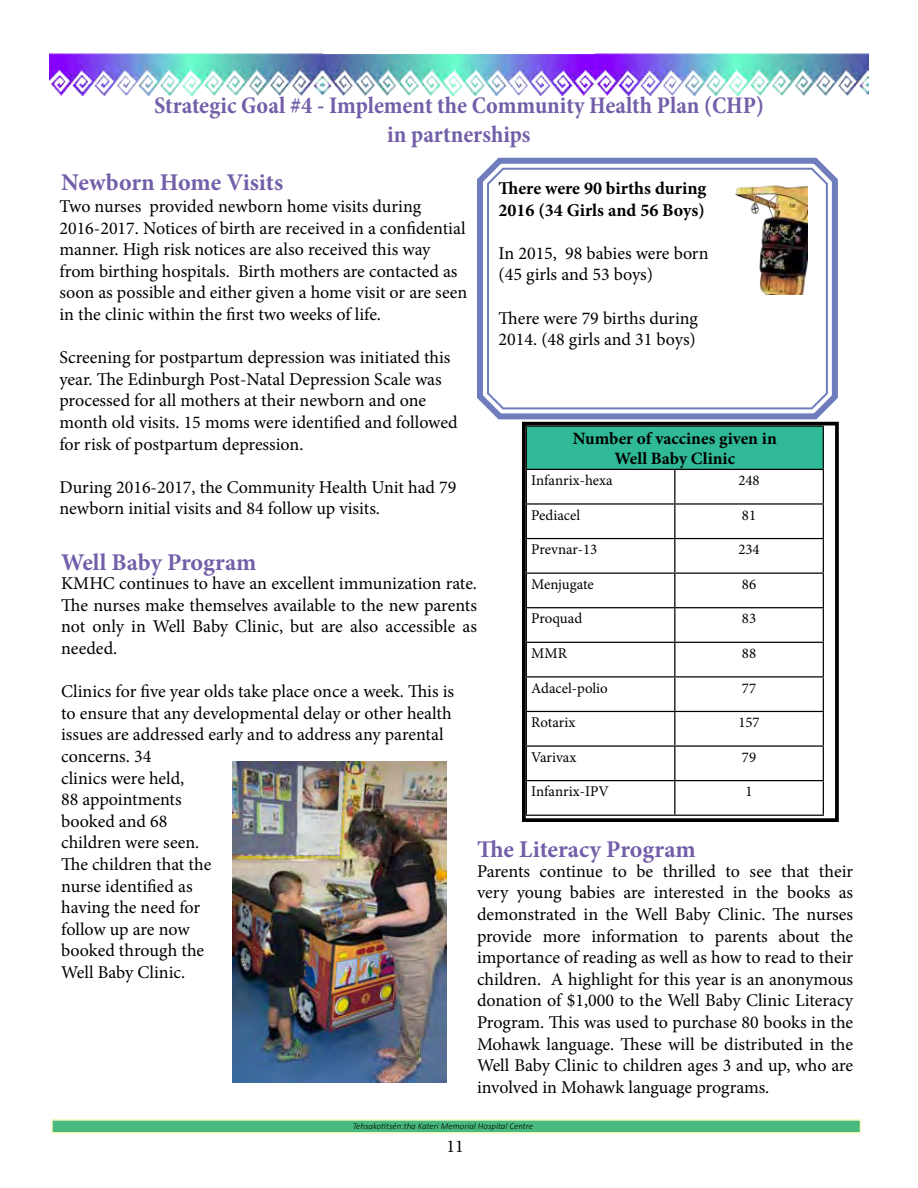
<style>
.page{position:relative;width:918px;height:1188px;background:#fff}
.page>*{position:absolute;margin:0;border:0;box-sizing:border-box;transform-origin:0 0}
.t1{font:700 condensed 24px/28.8px "Minion Pro";color:#735fa9;text-align:center}
.t2{font:700 24px "Minion Pro";letter-spacing:-.005em;color:#735fa9}
.t3{font:18px/21.6px "Minion Pro";color:#000}
.t4{font:700 18px/21.6px "Minion Pro";color:#000}
.t5{font:700 17.4px/20.9px "Minion Pro";color:#000;text-align:center}
.t6{font:14.85px "Minion Pro";color:#000}
.t7{font:italic 300 9px "Calibri";color:#000}
</style>
<div class="page">
<svg style="left:477px;top:157px;width:362px;height:265px"></svg>
<div style="left:487px;top:168px;width:341px;height:241px;border:2px solid #6f7dbd;border-radius:15px"></div>
<div style="left:526px;top:426px;width:297px;height:43px;background:#30b996"></div>
<hr style="left:823px;top:427px;width:1px;height:42px;background:#000">
<hr style="left:526px;top:469px;width:149px;height:1px;background:#000">
<hr style="left:675px;top:469px;width:149px;height:1px;background:#000">
<hr style="left:674px;top:470px;width:1px;height:33px;background:#000">
<hr style="left:823px;top:470px;width:1px;height:33px;background:#000">
<hr style="left:526px;top:503px;width:149px;height:2px;background:#000">
<hr style="left:675px;top:503px;width:149px;height:2px;background:#000">
<hr style="left:674px;top:505px;width:1px;height:33px;background:#000">
<hr style="left:823px;top:505px;width:1px;height:33px;background:#000">
<hr style="left:526px;top:538px;width:149px;height:1px;background:#000">
<hr style="left:675px;top:538px;width:149px;height:1px;background:#000">
<hr style="left:674px;top:539px;width:1px;height:34px;background:#000">
<hr style="left:823px;top:539px;width:1px;height:34px;background:#000">
<hr style="left:526px;top:573px;width:149px;height:1px;background:#000">
<hr style="left:675px;top:573px;width:149px;height:1px;background:#000">
<hr style="left:674px;top:574px;width:1px;height:33px;background:#000">
<hr style="left:823px;top:574px;width:1px;height:33px;background:#000">
<hr style="left:526px;top:607px;width:149px;height:1px;background:#000">
<hr style="left:675px;top:607px;width:149px;height:1px;background:#000">
<hr style="left:674px;top:608px;width:1px;height:34px;background:#000">
<hr style="left:823px;top:608px;width:1px;height:34px;background:#000">
<hr style="left:526px;top:642px;width:149px;height:1px;background:#000">
<hr style="left:675px;top:642px;width:149px;height:1px;background:#000">
<hr style="left:674px;top:643px;width:1px;height:33px;background:#000">
<hr style="left:823px;top:643px;width:1px;height:33px;background:#000">
<hr style="left:526px;top:676px;width:149px;height:2px;background:#000">
<hr style="left:675px;top:676px;width:149px;height:2px;background:#000">
<hr style="left:674px;top:678px;width:1px;height:33px;background:#000">
<hr style="left:823px;top:678px;width:1px;height:33px;background:#000">
<hr style="left:526px;top:711px;width:149px;height:1px;background:#000">
<hr style="left:675px;top:711px;width:149px;height:1px;background:#000">
<hr style="left:674px;top:712px;width:1px;height:33px;background:#000">
<hr style="left:823px;top:712px;width:1px;height:33px;background:#000">
<hr style="left:526px;top:745px;width:149px;height:2px;background:#000">
<hr style="left:675px;top:745px;width:149px;height:2px;background:#000">
<hr style="left:674px;top:747px;width:1px;height:33px;background:#000">
<hr style="left:823px;top:747px;width:1px;height:33px;background:#000">
<hr style="left:526px;top:780px;width:149px;height:1px;background:#000">
<hr style="left:675px;top:780px;width:149px;height:1px;background:#000">
<hr style="left:674px;top:781px;width:1px;height:34px;background:#000">
<hr style="left:823px;top:781px;width:1px;height:34px;background:#000">
<hr style="left:526px;top:815px;width:149px;height:1px;background:#000">
<hr style="left:675px;top:815px;width:149px;height:1px;background:#000">
<div style="left:522px;top:422px;width:317px;height:400px;border:4px solid #000"></div>
<img style="left:232px;top:761px;width:215px;height:322px">
<img style="left:50px;top:54px;width:818px;height:41px">
<div style="left:51px;top:1119px;width:810px;height:15px;background:#48ba7f;border:2px solid #fbf7c0"></div>
<h1 class="t1" style="left:154px;top:91px;width:611px">Strategic Goal #4 - Implement the Community Health Plan (CHP) in partnerships</h1>
<h1 class="t2" style="left:61px;top:166px;width:223px">Newborn Home Visits</h1>
<p class="t4" style="left:499px;top:177px;width:209px">There were 90 births during<br>2016 (34 Girls and 56 Boys)</p>
<p class="t3" style="left:499px;top:242px;width:211px">In 2015, 98 babies were born (45 girls and 53 boys)</p>
<p class="t3" style="left:499px;top:307px;width:201px">There were 79 births during<br>2014. (48 girls and 31 boys)</p>
<p class="t3" style="left:59px;top:196px;width:409px">Two nurses provided newborn home visits during 2016-2017. Notices of birth are received in a confidential manner. High risk notices are also received this way from birthing hospitals. Birth mothers are contacted as soon as possible and either given a home visit or are seen in the clinic within the first two weeks of life.</p>
<p class="t3" style="left:59px;top:347px;width:400px">Screening for postpartum depression was initiated this year. The Edinburgh Post-Natal Depression Scale was processed for all mothers at their newborn and one month old visits. 15 moms were identified and followed for risk of postpartum depression.</p>
<p class="t3" style="left:59px;top:476px;width:399px">During 2016-2017, the Community Health Unit had 79 newborn initial visits and 84 follow up visits.</p>
<p class="t5" style="left:573px;top:427px;width:205px">Number of vaccines given in<br>Well Baby Clinic</p>
<p class="t6" style="left:531px;top:470px;width:83px">Infanrix-hexa</p>
<p class="t6" style="left:738px;top:470px;width:23px">248</p>
<p class="t6" style="left:531px;top:505px;width:50px">Pediacel</p>
<p class="t6" style="left:742px;top:505px;width:16px">81</p>
<p class="t6" style="left:531px;top:540px;width:68px">Prevnar-13</p>
<p class="t6" style="left:738px;top:540px;width:23px">234</p>
<p class="t6" style="left:531px;top:574px;width:64px">Menjugate</p>
<p class="t6" style="left:742px;top:574px;width:16px">86</p>
<p class="t6" style="left:531px;top:609px;width:52px">Proquad</p>
<p class="t6" style="left:742px;top:609px;width:16px">83</p>
<p class="t6" style="left:531px;top:643px;width:37px">MMR</p>
<p class="t6" style="left:742px;top:643px;width:16px">88</p>
<p class="t6" style="left:531px;top:678px;width:78px">Adacel-polio</p>
<p class="t6" style="left:742px;top:678px;width:16px">77</p>
<p class="t6" style="left:531px;top:713px;width:46px">Rotarix</p>
<p class="t6" style="left:738px;top:713px;width:23px">157</p>
<p class="t6" style="left:531px;top:747px;width:47px">Varivax</p>
<p class="t6" style="left:742px;top:747px;width:16px">79</p>
<p class="t6" style="left:531px;top:782px;width:79px">Infanrix-IPV</p>
<p class="t6" style="left:746px;top:782px;width:9px">1</p>
<h1 class="t2" style="left:61px;top:545px;width:197px">Well Baby Program</h1>
<p class="t3" style="left:61px;top:573px;width:417px;text-align:justify">KMHC continues to have an excellent immunization rate.<br>The nurses make themselves available to the new parents not only in Well Baby Clinic, but are also accessible as needed.</p>
<p class="t3" style="left:61px;top:681px;width:394px">Clinics for five year olds take place once a week. This is to ensure that any developmental delay or other health issues are addressed early and to address any parental concerns. 34<br>clinics were held,<br>88 appointments<br>booked and 68<br>children were seen.<br>The children that the<br>nurse identified as<br>having the need for<br>follow up are now<br>booked through the<br>Well Baby Clinic.</p>
<h1 class="t2" style="left:477px;top:832px;width:220px">The Literacy Program</h1>
<p class="t3" style="left:477px;top:860px;width:378px;text-align:justify">Parents continue to be thrilled to see that their very young babies are interested in the books as demonstrated in the Well Baby Clinic. The nurses provide more information to parents about the importance of reading as well as how to read to their children. A highlight for this year is an anonymous donation of $1,000 to the Well Baby Clinic Literacy Program. This was used to purchase 80 books in the Mohawk language. These will be distributed in the Well Baby Clinic to children ages 3 and up, who are involved in Mohawk language programs.</p>
<p class="t7" style="left:353px;top:1121px;width:182px">Tehsakotitsén:tha Kateri Memorial Hospital Centre</p>
<p class="t3" style="left:446px;top:1135px;width:19px">11</p>
</div>
